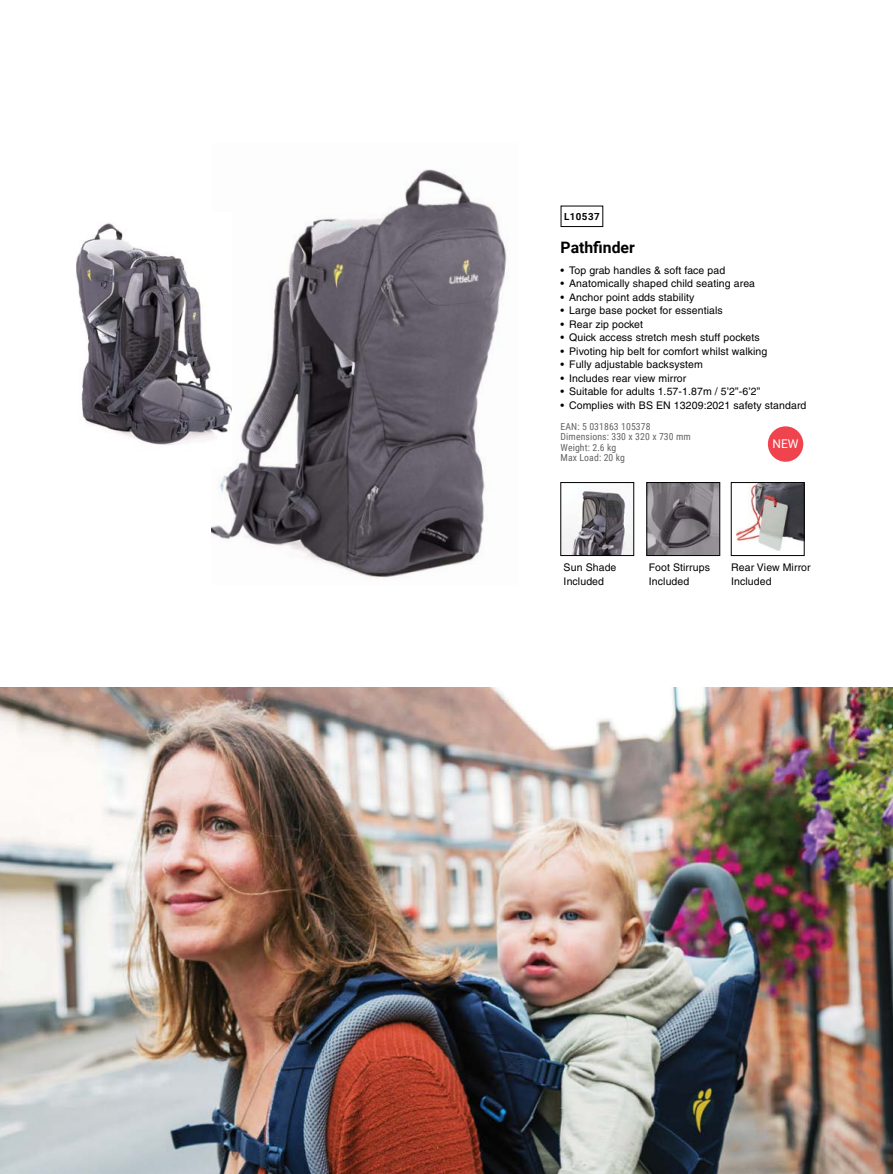
<style>
.page{position:relative;width:893px;height:1174px;background:#fff}
.page>*{position:absolute;margin:0;border:0;box-sizing:border-box;transform-origin:0 0}
.t1{font:700 15.75px "Roboto";color:#000}
.t2{font:12px "Roboto";color:#fff}
.t3{font:10.5px/13.5px "Helvetica";letter-spacing:.01em;color:#000}
.t4{font:9.75px/10.5px "Roboto Condensed";letter-spacing:.01em;color:#636466}
.t5{font:700 9.75px "Roboto";letter-spacing:.045em;color:#000}
</style>
<div class="page">
<img style="left:211px;top:169px;width:296px;height:409px">
<img style="left:76px;top:212px;width:155px;height:254px">
<div style="left:561px;top:206px;width:42px;height:21px;border:1px solid #000"></div>
<img style="left:563px;top:488px;width:69px;height:65px">
<div style="left:561px;top:482px;width:73px;height:73px;border:1px solid #000"></div>
<img style="left:649px;top:484px;width:69px;height:69px">
<div style="left:647px;top:482px;width:73px;height:73px;border:1px solid #000"></div>
<img style="left:0;top:687px;width:893px;height:487px">
<div style="left:768px;top:426px;width:35px;height:36px;background:#ef434e;border-radius:50%"></div>
<img style="left:736px;top:484px;width:66px;height:67px">
<div style="left:731px;top:482px;width:73px;height:73px;border:1px solid #000"></div>
<p class="t5" style="left:564px;top:210px;width:37px">L10537</p>
<h1 class="t1" style="left:561px;top:237px;width:76px">Pathfinder</h1>
<p class="t3" style="left:561px;top:263px;width:166px">• Top grab handles &amp; soft face pad</p>
<p class="t3" style="left:561px;top:276px;width:196px">• Anatomically shaped child seating area</p>
<p class="t3" style="left:561px;top:290px;width:135px">• Anchor point adds stability</p>
<p class="t3" style="left:561px;top:304px;width:164px">• Large base pocket for essentials</p>
<p class="t3" style="left:561px;top:317px;width:84px">• Rear zip pocket</p>
<p class="t3" style="left:561px;top:331px;width:201px">• Quick access stretch mesh stuff pockets</p>
<p class="t3" style="left:561px;top:344px;width:208px">• Pivoting hip belt for comfort whilst walking</p>
<p class="t3" style="left:561px;top:358px;width:144px">• Fully adjustable backsystem</p>
<p class="t3" style="left:561px;top:371px;width:127px">• Includes rear view mirror</p>
<p class="t3" style="left:561px;top:385px;width:201px">• Suitable for adults 1.57-1.87m / 5’2”-6’2”</p>
<p class="t3" style="left:561px;top:398px;width:247px">• Complies with BS EN 13209:2021 safety standard</p>
<p class="t4" style="left:561px;top:420px;width:132px">EAN: 5 031863 105378<br>Dimensions: 330 x 320 x 730 mm<br>Weight: 2.6 kg<br>Max Load: 20 kg</p>
<p class="t2" style="left:773px;top:435px;width:27px">NEW</p>
<p class="t3" style="left:564px;top:561px;width:54px">Sun Shade<br>Included</p>
<p class="t3" style="left:649px;top:561px;width:63px">Foot Stirrups<br>Included</p>
<p class="t3" style="left:731px;top:561px;width:81px">Rear View Mirror<br>Included</p>
</div>
